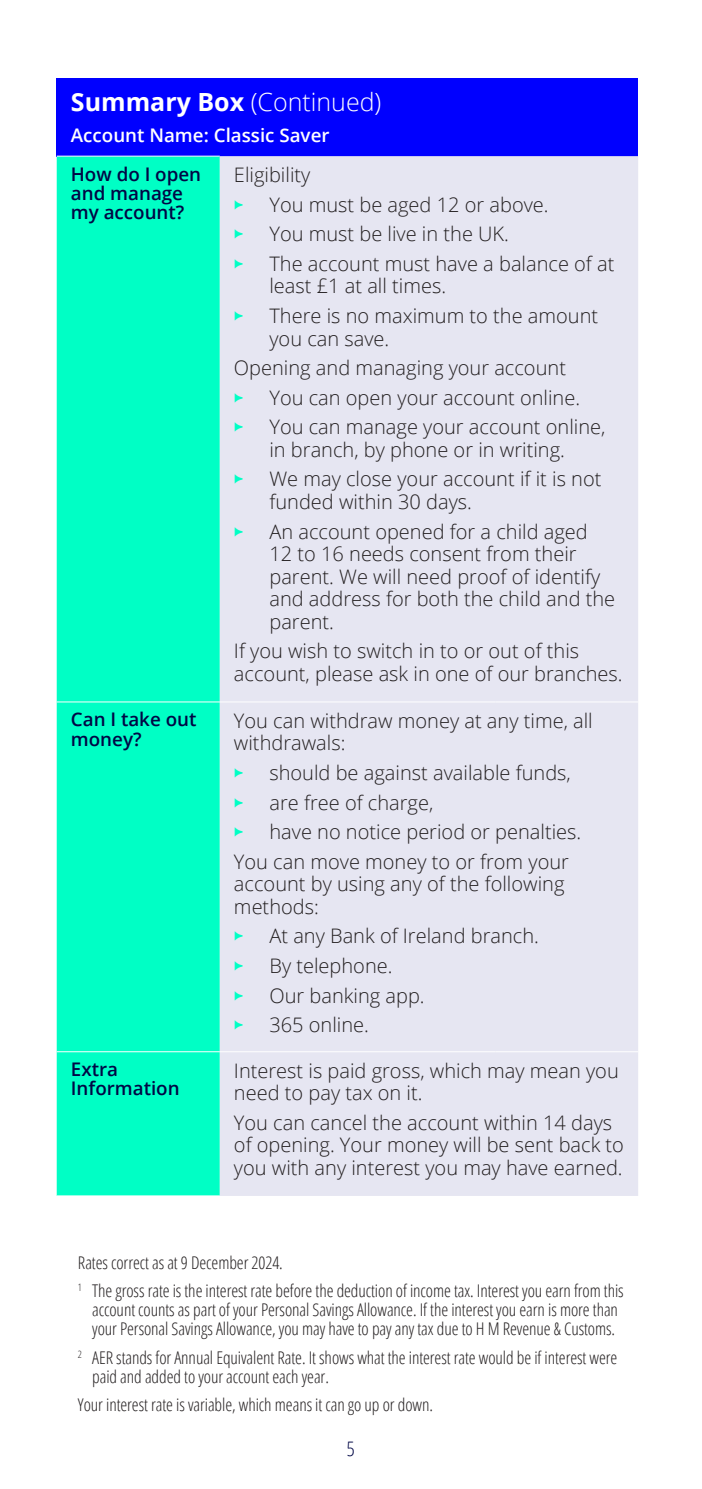
<style>
.page{position:relative;width:702px;height:1489px;background:#fff}
.page>*{position:absolute;margin:0;border:0;box-sizing:border-box;transform-origin:0 0}
.Table_header{font:300 25px "Open Sans";color:#fff}
.Table_body_Copy{font:300 20px/22.5px "Open Sans";color:#231f20}
.t1{font:300 condensed 20px "Open Sans";color:#000645}
.Table_subheader{font:600 18.75px/19.2px "Open Sans";color:#000645}
.Table_subheader-2{font:600 18.75px "Open Sans";color:#fff}
.Footnotes_newest{font:300 condensed 17.5px/19.2px "Open Sans";letter-spacing:-.005em;color:#231f20;text-align:center}
.s1{font-weight:700}
.s2{color:#00ffc5}
</style>
<div class="page">
<div style="left:57px;top:78px;width:581px;height:78px;background:#00f"></div>
<div style="left:57px;top:157px;width:163px;height:1038px;background:#00ffc5"></div>
<div style="left:220px;top:156px;width:418px;height:1039px;background:#e6e6f2"></div>
<hr style="left:57px;top:701px;width:163px;height:1px;background:#fff">
<hr style="left:57px;top:1051px;width:163px;height:1px;background:#fff">
<hr style="left:220px;top:701px;width:275px;height:1px;background:#fff">
<hr style="left:495px;top:701px;width:143px;height:1px;background:#fff">
<hr style="left:220px;top:1051px;width:275px;height:1px;background:#fff">
<hr style="left:495px;top:1051px;width:143px;height:1px;background:#fff">
<p class="Table_header" style="left:71px;top:85px;width:312px"><span class="s1">Summary Box</span> (Continued)</p>
<p class="Table_subheader-2" style="left:71px;top:122px;width:260px">Account Name: Classic Saver</p>
<p class="Table_subheader" style="left:71px;top:164px;width:132px">How do I open and manage my account?</p>
<p class="Table_body_Copy" style="left:234px;top:163px;width:78px">Eligibility</p>
<p class="Table_body_Copy" style="left:234px;top:193px;width:316px"><span class="s2">•</span> You must be aged 12 or above.</p>
<p class="Table_body_Copy" style="left:234px;top:222px;width:276px"><span class="s2">•</span> You must be live in the UK.</p>
<p class="Table_body_Copy" style="left:269px;top:252px;width:346px;text-indent:-35px"><span class="s2">•</span> The account must have a balance of at least £1 at all times.</p>
<p class="Table_body_Copy" style="left:269px;top:304px;width:330px;text-indent:-35px"><span class="s2">•</span> There is no maximum to the amount you can save.</p>
<p class="Table_body_Copy" style="left:234px;top:356px;width:333px">Opening and managing your account</p>
<p class="Table_body_Copy" style="left:234px;top:385px;width:348px"><span class="s2">•</span> You can open your account online.</p>
<p class="Table_body_Copy" style="left:234px;top:415px;width:373px;text-align:center"><span class="s2">•</span> You can manage your account online, in branch, by phone or in writing.</p>
<p class="Table_body_Copy" style="left:269px;top:467px;width:333px;text-indent:-35px"><span class="s2">•</span> We may close your account if it is not funded within 30 days.</p>
<p class="Table_body_Copy" style="left:269px;top:519px;width:347px;text-indent:-35px"><span class="s2">•</span> An account opened for a child aged<br>12 to 16 needs consent from their parent. We will need proof of identify and address for both the child and the parent.</p>
<p class="Table_body_Copy" style="left:234px;top:639px;width:390px">If you wish to switch in to or out of this account, please ask in one of our branches.</p>
<p class="Table_subheader" style="left:71px;top:709px;width:127px">Can I take out money?</p>
<p class="Table_body_Copy" style="left:234px;top:708px;width:360px">You can withdraw money at any time, all withdrawals:</p>
<p class="Table_body_Copy" style="left:234px;top:761px;width:338px"><span class="s2">•</span> should be against available funds,</p>
<p class="Table_body_Copy" style="left:234px;top:790px;width:201px"><span class="s2">•</span> are free of charge,</p>
<p class="Table_body_Copy" style="left:234px;top:820px;width:349px"><span class="s2">•</span> have no notice period or penalties.</p>
<p class="Table_body_Copy" style="left:234px;top:849px;width:336px">You can move money to or from your account by using any of the following methods:</p>
<p class="Table_body_Copy" style="left:234px;top:924px;width:306px"><span class="s2">•</span> At any Bank of Ireland branch.</p>
<p class="Table_body_Copy" style="left:234px;top:953px;width:160px"><span class="s2">•</span> By telephone.</p>
<p class="Table_body_Copy" style="left:234px;top:983px;width:192px"><span class="s2">•</span> Our banking app.</p>
<p class="Table_body_Copy" style="left:234px;top:1013px;width:136px"><span class="s2">•</span> 365 online.</p>
<p class="Table_subheader" style="left:71px;top:1059px;width:110px">Extra<br>Information</p>
<p class="Table_body_Copy" style="left:234px;top:1058px;width:386px">Interest is paid gross, which may mean you need to pay tax on it.</p>
<p class="Table_body_Copy" style="left:234px;top:1110px;width:391px">You can cancel the account within 14 days of opening. Your money will be sent back to you with any interest you may have earned.</p>
<p class="Footnotes_newest" style="left:78px;top:1252px;width:206px">Rates correct as at 9 December 2024.</p>
<p class="Footnotes_newest" style="left:78px;top:1280px;width:547px"><sup>1</sup> The gross rate is the interest rate before the deduction of income tax. Interest you earn from this account counts as part of your Personal Savings Allowance. If the interest you earn is more than your Personal Savings Allowance, you may have to pay any tax due to H M Revenue &amp; Customs.</p>
<p class="Footnotes_newest" style="left:92px;top:1346px;width:526px;text-align:left;text-indent:-14px"><sup>2</sup> AER stands for Annual Equivalent Rate. It shows what the interest rate would be if interest were paid and added to your account each year.</p>
<p class="Footnotes_newest" style="left:78px;top:1394px;width:356px">Your interest rate is variable, which means it can go up or down.</p>
<p class="t1" style="left:347px;top:1435px;width:9px">5</p>
</div>
